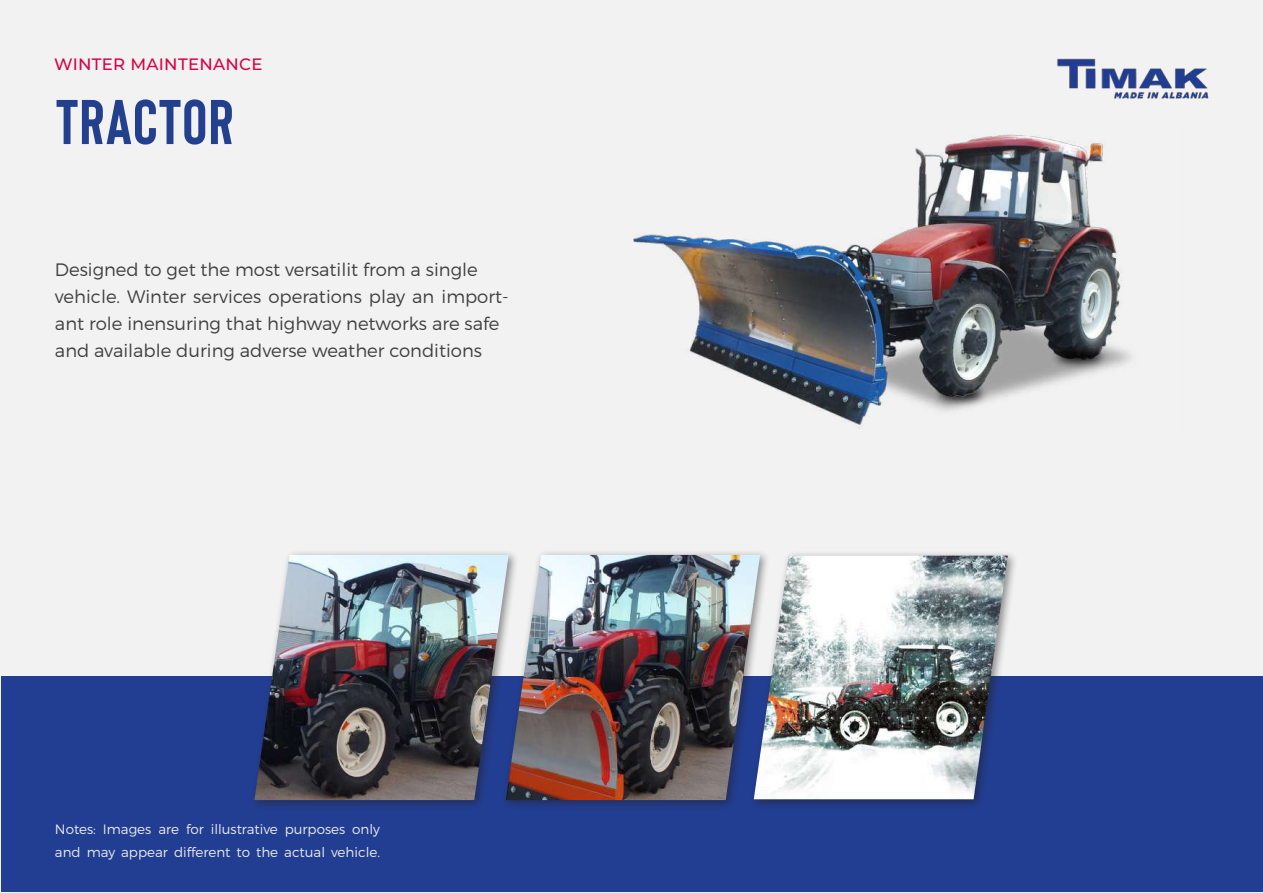
<style>
.page{position:relative;width:1263px;height:893px;background:#f2f2f2}
.page>*{position:absolute;margin:0;border:0;box-sizing:border-box;transform-origin:0 0}
.t1{font:700 63px "Bison";letter-spacing:.02em;color:#23408f}
.t2{font:300 18px/27px "Montserrat";color:#3f3f3f}
.t3{font:500 16.5px "Montserrat";letter-spacing:.02em;color:#dc0046}
.t4{font:300 13.5px/22.5px "Montserrat";color:#ebebeb}
</style>
<div class="page">
<div style="left:1px;top:677px;width:1262px;height:215px;background:#223e92"></div>
<img style="left:1057px;top:58px;width:151px;height:41px">
<img style="left:633px;top:134px;width:498px;height:293px">
<div style="left:249px;top:549px;width:270px;height:262px;background:#231f20;opacity:.5"></div>
<img style="left:254px;top:555px;width:247px;height:245px">
<div style="left:749px;top:550px;width:269px;height:260px;background:#231f20;opacity:.5"></div>
<img style="left:770px;top:556px;width:238px;height:243px">
<div style="left:501px;top:549px;width:269px;height:262px;background:#231f20;opacity:.5"></div>
<img style="left:506px;top:555px;width:254px;height:245px">
<p class="t3" style="left:54px;top:53px;width:210px">WINTER MAINTENANCE</p>
<h1 class="t1" style="left:56px;top:88px;width:179px">TRACTOR</h1>
<p class="t2" style="left:55px;top:255px;width:455px">Designed to get the most versatilit from a single vehicle. Winter services operations play an import&shy;ant role inensuring that highway networks are safe and available during adverse weather conditions</p>
<p class="t4" style="left:55px;top:818px;width:327px">Notes: Images are for illustrative purposes only and may appear different to the actual vehicle.</p>
</div>
